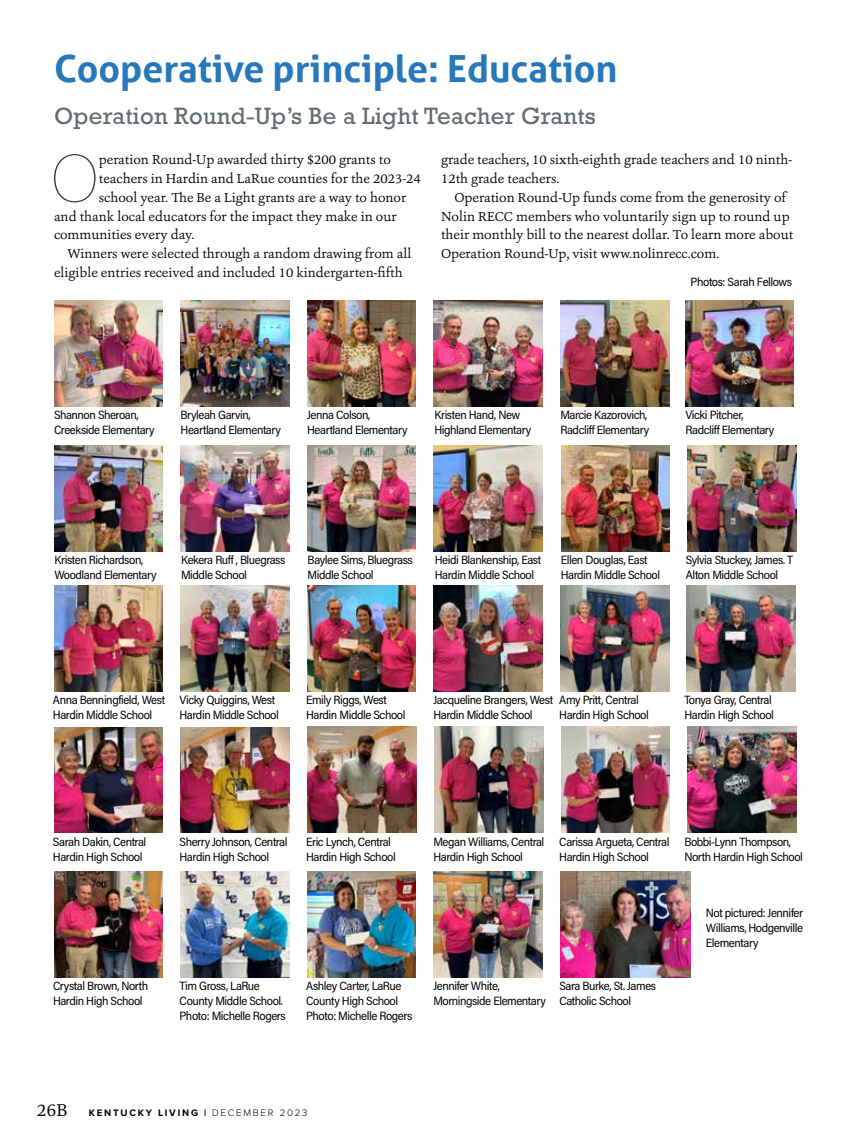
<style>
.page{position:relative;width:864px;height:1134px;background:#fff}
.page>*{position:absolute;margin:0;border:0;box-sizing:border-box;transform-origin:0 0}
.t1{font:100 66.75px "Acumin Pro";color:#2d393e}
.t2{font:700 37.5px "Aller";color:#2778ba}
.t3{font:24px "Rockwell Std";letter-spacing:.01em;color:#646c71}
.t4{font:18px "Ashbury";color:#000}
.t5{font:13.5px/18.8px "Ashbury";color:#000}
.t6{font:12px/15px "Acumin Pro Semi Cond";letter-spacing:-.035em;color:#000}
.t7{font:700 9.75px "Proxima Nova";letter-spacing:.18em;color:#000}
.s1{font-weight:300}
</style>
<div class="page">
<img style="left:54px;top:301px;width:109px;height:105px">
<img style="left:181px;top:301px;width:108px;height:105px">
<img style="left:307px;top:301px;width:109px;height:105px">
<img style="left:434px;top:301px;width:108px;height:105px">
<img style="left:560px;top:301px;width:109px;height:105px">
<img style="left:685px;top:301px;width:109px;height:105px">
<img style="left:54px;top:445px;width:109px;height:106px">
<img style="left:181px;top:445px;width:108px;height:106px">
<img style="left:307px;top:445px;width:109px;height:106px">
<img style="left:434px;top:445px;width:108px;height:106px">
<img style="left:561px;top:445px;width:109px;height:106px">
<img style="left:688px;top:445px;width:108px;height:106px">
<img style="left:54px;top:585px;width:109px;height:106px">
<img style="left:181px;top:585px;width:108px;height:106px">
<img style="left:307px;top:585px;width:109px;height:106px">
<img style="left:434px;top:586px;width:108px;height:106px">
<img style="left:560px;top:586px;width:109px;height:106px">
<img style="left:687px;top:586px;width:109px;height:106px">
<img style="left:54px;top:727px;width:109px;height:106px">
<img style="left:181px;top:727px;width:108px;height:106px">
<img style="left:308px;top:727px;width:108px;height:105px">
<img style="left:434px;top:727px;width:109px;height:105px">
<img style="left:561px;top:727px;width:109px;height:105px">
<img style="left:688px;top:727px;width:108px;height:105px">
<img style="left:54px;top:872px;width:109px;height:105px">
<img style="left:181px;top:872px;width:108px;height:105px">
<img style="left:307px;top:872px;width:109px;height:105px">
<img style="left:434px;top:872px;width:108px;height:105px">
<img style="left:560px;top:872px;width:131px;height:105px">
<h2 class="t2" style="left:54px;top:45px;width:565px">Cooperative principle: Education</h2>
<h3 class="t3" style="left:54px;top:102px;width:543px">Operation Round-Up’s Be a Light Teacher Grants</h3>
<h1 class="t1" style="left:51px;top:133px;width:50px">O</h1>
<p class="t5" style="left:99px;top:150px;width:294px">peration Round-Up awarded thirty $200 grants to</p>
<p class="t5" style="left:441px;top:150px;width:353px">grade teachers, 10 sixth-eighth grade teachers and 10 ninth-<br>12th grade teachers.</p>
<p class="t5" style="left:441px;top:188px;width:354px;text-indent:14px">Operation Round-Up funds come from the generosity of Nolin RECC members who voluntarily sign up to round up their monthly bill to the nearest dollar. To learn more about Operation Round-Up, visit www.nolinrecc.com.</p>
<p class="t5" style="left:99px;top:169px;width:324px">teachers in Hardin and LaRue counties for the 2023-24</p>
<p class="t5" style="left:99px;top:188px;width:309px">school year. The Be a Light grants are a way to honor</p>
<p class="t5" style="left:54px;top:207px;width:344px">and thank local educators for the impact they make in our</p>
<p class="t5" style="left:54px;top:225px;width:142px">communities every day.</p>
<p class="t5" style="left:68px;top:244px;width:345px">Winners were selected through a random drawing from all</p>
<p class="t5" style="left:54px;top:263px;width:350px">eligible entries received and included 10 kindergarten-fifth</p>
<p class="t6" style="left:691px;top:273px;width:103px">Photos: Sarah Fellows</p>
<p class="t6" style="left:54px;top:407px;width:102px">Shannon Sheroan,<br>Creekside Elementary</p>
<p class="t6" style="left:181px;top:407px;width:102px">Bryleah Garvin,<br>Heartland Elementary</p>
<p class="t6" style="left:307px;top:407px;width:102px">Jenna Colson,<br>Heartland Elementary</p>
<p class="t6" style="left:434px;top:407px;width:98px">Kristen Hand, New<br>Highland Elementary</p>
<p class="t6" style="left:560px;top:407px;width:91px">Marcie Kazorovich,<br>Radcliff Elementary</p>
<p class="t6" style="left:685px;top:407px;width:91px">Vicki Pitcher,<br>Radcliff Elementary</p>
<p class="t6" style="left:54px;top:552px;width:104px">Kristen Richardson,<br>Woodland Elementary</p>
<p class="t6" style="left:181px;top:552px;width:106px">Kekera Ruff , Bluegrass<br>Middle School</p>
<p class="t6" style="left:308px;top:552px;width:107px">Baylee Sims, Bluegrass<br>Middle School</p>
<p class="t6" style="left:435px;top:552px;width:108px">Heidi Blankenship, East<br>Hardin Middle School</p>
<p class="t6" style="left:561px;top:552px;width:101px">Ellen Douglas, East<br>Hardin Middle School</p>
<p class="t6" style="left:686px;top:552px;width:109px">Sylvia Stuckey, James. T<br>Alton Middle School</p>
<p class="t6" style="left:53px;top:692px;width:114px">Anna Benningfield, West<br>Hardin Middle School</p>
<p class="t6" style="left:180px;top:692px;width:101px">Vicky Quiggins, West<br>Hardin Middle School</p>
<p class="t6" style="left:306px;top:692px;width:101px">Emily Riggs, West<br>Hardin Middle School</p>
<p class="t6" style="left:433px;top:692px;width:121px">Jacqueline Brangers, West<br>Hardin Middle School</p>
<p class="t6" style="left:559px;top:692px;width:91px">Amy Pritt, Central<br>Hardin High School</p>
<p class="t6" style="left:684px;top:692px;width:91px">Tonya Gray, Central<br>Hardin High School</p>
<p class="t6" style="left:53px;top:834px;width:95px">Sarah Dakin, Central<br>Hardin High School</p>
<p class="t6" style="left:180px;top:834px;width:109px">Sherry Johnson, Central<br>Hardin High School</p>
<p class="t6" style="left:306px;top:834px;width:91px">Eric Lynch, Central<br>Hardin High School</p>
<p class="t6" style="left:433px;top:834px;width:112px">Megan Williams, Central<br>Hardin High School</p>
<p class="t6" style="left:559px;top:834px;width:112px">Carissa Argueta, Central<br>Hardin High School</p>
<p class="t6" style="left:684px;top:834px;width:120px">Bobbi-Lynn Thompson,<br>North Hardin High School</p>
<p class="t6" style="left:53px;top:977px;width:97px">Crystal Brown, North<br>Hardin High School</p>
<p class="t6" style="left:180px;top:977px;width:108px">Tim Gross, LaRue<br>County Middle School.<br>Photo: Michelle Rogers</p>
<p class="t6" style="left:306px;top:977px;width:108px">Ashley Carter, LaRue<br>County High School<br>Photo: Michelle Rogers</p>
<p class="t6" style="left:433px;top:977px;width:114px">Jennifer White,<br>Morningside Elementary</p>
<p class="t6" style="left:559px;top:977px;width:98px">Sara Burke, St. James<br>Catholic School</p>
<h3 class="t4" style="left:37px;top:1099px;width:32px">26B</h3>
<p class="t7" style="left:89px;top:1106px;width:220px">KENTUCKY LIVING | <span class="s1">DECEMBER 2023</span></p>
<p class="t6" style="left:706px;top:905px;width:99px;text-align:justify">Not pictured: Jennifer Williams, Hodgenville Elementary</p>
</div>
